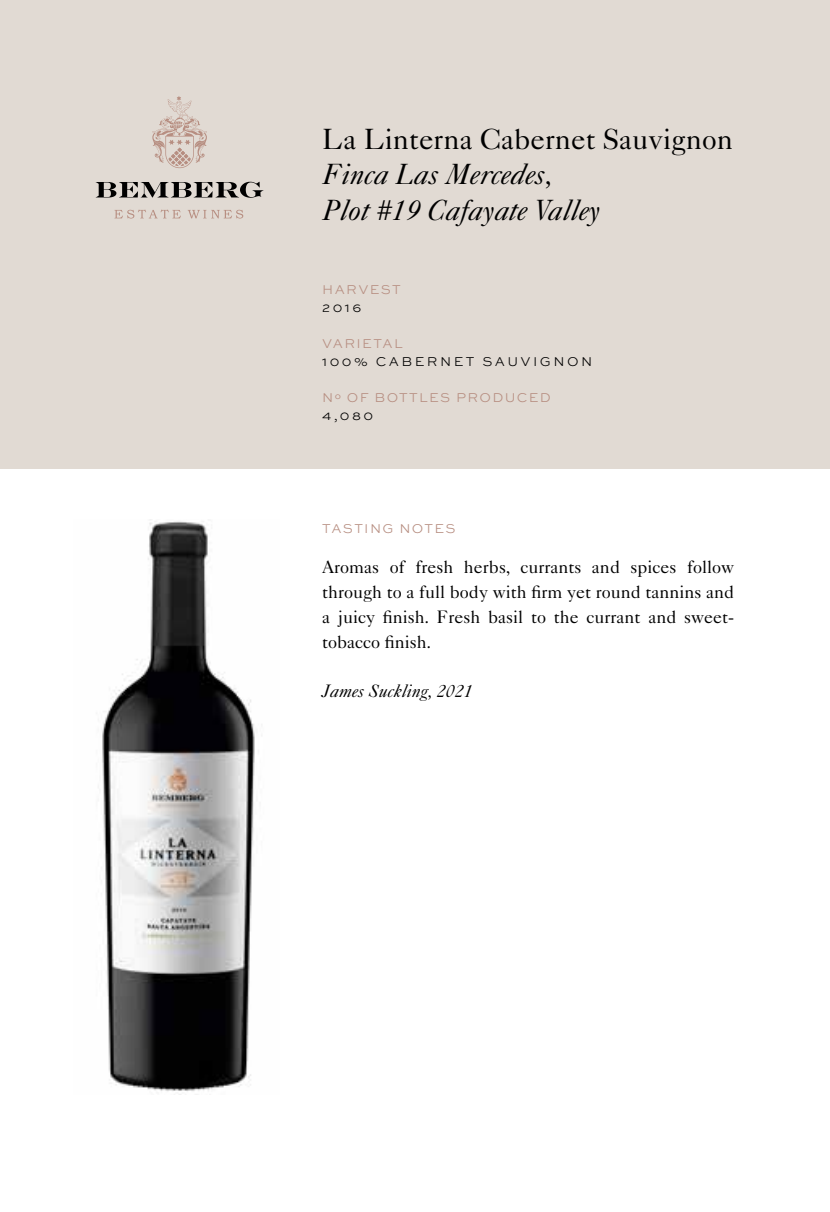
<style>
.page{position:relative;width:830px;height:1212px;background:#fff}
.page>*{position:absolute;margin:0;border:0;box-sizing:border-box;transform-origin:0 0}
.t1{font:italic 29.25px/35.1px "Caslon 540 LT Std";color:#000}
.t2{font:29.25px "Caslon 540 LT Std";color:#000}
.t3{font:18px/24.8px "Caslon 540 LT Std";color:#000;text-align:justify}
.t4{font:italic 18px "Caslon 540 LT Std";color:#000}
.t5{font:300 13.5px "Sweet Sans Pro";letter-spacing:.1em;color:#b78e81}
.t6{font:300 13.5px "Sweet Sans Pro";letter-spacing:.18em;color:#000}
</style>
<div class="page">
<img style="left:102px;top:519px;width:153px;height:572px">
<div style="left:0;top:0;width:829px;height:468px;background:#e1dad3"></div>
<svg style="left:114px;top:210px;width:67px;height:9px"></svg>
<svg style="left:188px;top:210px;width:55px;height:9px"></svg>
<svg style="left:96px;top:182px;width:167px;height:16px"></svg>
<svg style="left:152px;top:96px;width:55px;height:72px"></svg>
<h1 class="t2" style="left:322px;top:122px;width:412px">La Linterna Cabernet Sauvignon</h1>
<h1 class="t1" style="left:322px;top:157px;width:279px">Finca Las Mercedes,<br>Plot #19 Cafayate Valley</h1>
<p class="t5" style="left:322px;top:280px;width:80px">HARVEST</p>
<p class="t6" style="left:322px;top:298px;width:41px">2016</p>
<p class="t5" style="left:322px;top:334px;width:82px">VARIETAL</p>
<p class="t6" style="left:322px;top:352px;width:271px">100% CABERNET SAUVIGNON</p>
<p class="t5" style="left:322px;top:388px;width:230px">Nº OF BOTTLES PRODUCED</p>
<p class="t6" style="left:322px;top:406px;width:53px">4,080</p>
<p class="t5" style="left:322px;top:519px;width:135px">TASTING NOTES</p>
<p class="t3" style="left:322px;top:555px;width:413px">Aromas of fresh herbs, currants and spices follow through to a full body with firm yet round tannins and a juicy finish. Fresh basil to the currant and sweet&shy;tobacco finish.</p>
<p class="t4" style="left:322px;top:680px;width:152px">James Suckling, 2021</p>
</div>
